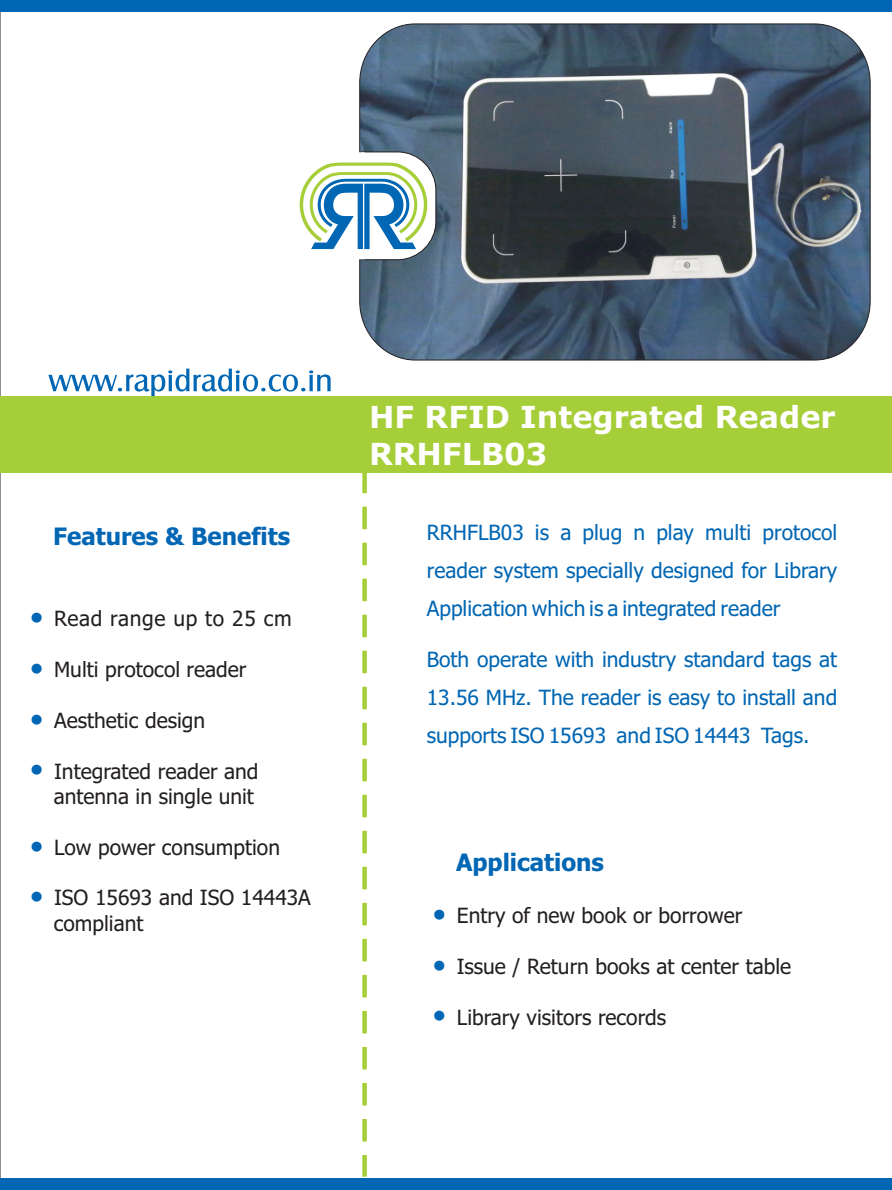
<style>
.page{position:relative;width:892px;height:1190px;background:#fff}
.page>*{position:absolute;margin:0;border:0;box-sizing:border-box;transform-origin:0 0}
.t1{font:700 30.3px/36.9px "Verdana";color:#fff}
.t2{font:700 24px "Tahoma";color:#0166b3}
.t3{font:21px/38px "Tahoma";color:#0166b3;text-align:justify}
.t4{font:21px/25.3px "Tahoma";color:#231f20}
.t5{font:21px "Tahoma";letter-spacing:.03em;color:#231f20}
</style>
<div class="page">
<div style="left:0;top:397px;width:892px;height:76px;background:#a6ce39"></div>
<div style="left:0;top:1177px;width:892px;height:12px;background:#0166b3"></div>
<div style="left:0;top:0;width:892px;height:12px;background:#0166b3"></div>
<svg style="left:48px;top:368px;width:283px;height:28px"></svg>
<svg style="left:362px;top:473px;width:5px;height:703px"></svg>
<img style="left:360px;top:24px;width:510px;height:336px;border-radius:57px">
<svg style="left:299px;top:151px;width:137px;height:109px"></svg>
<p class="t2" style="left:53px;top:527px;width:238px">Features &amp; Benefits</p>
<p class="t5" style="left:54px;top:610px;width:239px">Read range up to 25 cm</p>
<p class="t4" style="left:54px;top:658px;width:194px">Multi protocol reader</p>
<p class="t4" style="left:54px;top:709px;width:153px">Aesthetic design</p>
<p class="t4" style="left:54px;top:760px;width:206px">Integrated reader and antenna in single unit</p>
<p class="t4" style="left:54px;top:836px;width:227px">Low power consumption</p>
<p class="t4" style="left:54px;top:886px;width:259px">ISO 15693 and ISO 14443A compliant</p>
<h1 class="t1" style="left:369px;top:401px;width:468px">HF RFID Integrated Reader<br>RRHFLB03</h1>
<p class="t3" style="left:427px;top:515px;width:412px">RRHFLB03 is a plug n play multi protocol reader system specially designed for Library Application which is a integrated reader</p>
<p class="t3" style="left:427px;top:641px;width:412px">Both operate with industry standard tags at 13.56 MHz. The reader is easy to install and supports ISO 15693 and ISO 14443 Tags.</p>
<p class="t2" style="left:456px;top:852px;width:149px">Applications</p>
<p class="t4" style="left:457px;top:904px;width:287px">Entry of new book or borrower</p>
<p class="t4" style="left:457px;top:955px;width:336px">Issue / Return books at center table</p>
<p class="t4" style="left:457px;top:1005px;width:211px">Library visitors records</p>
</div>
